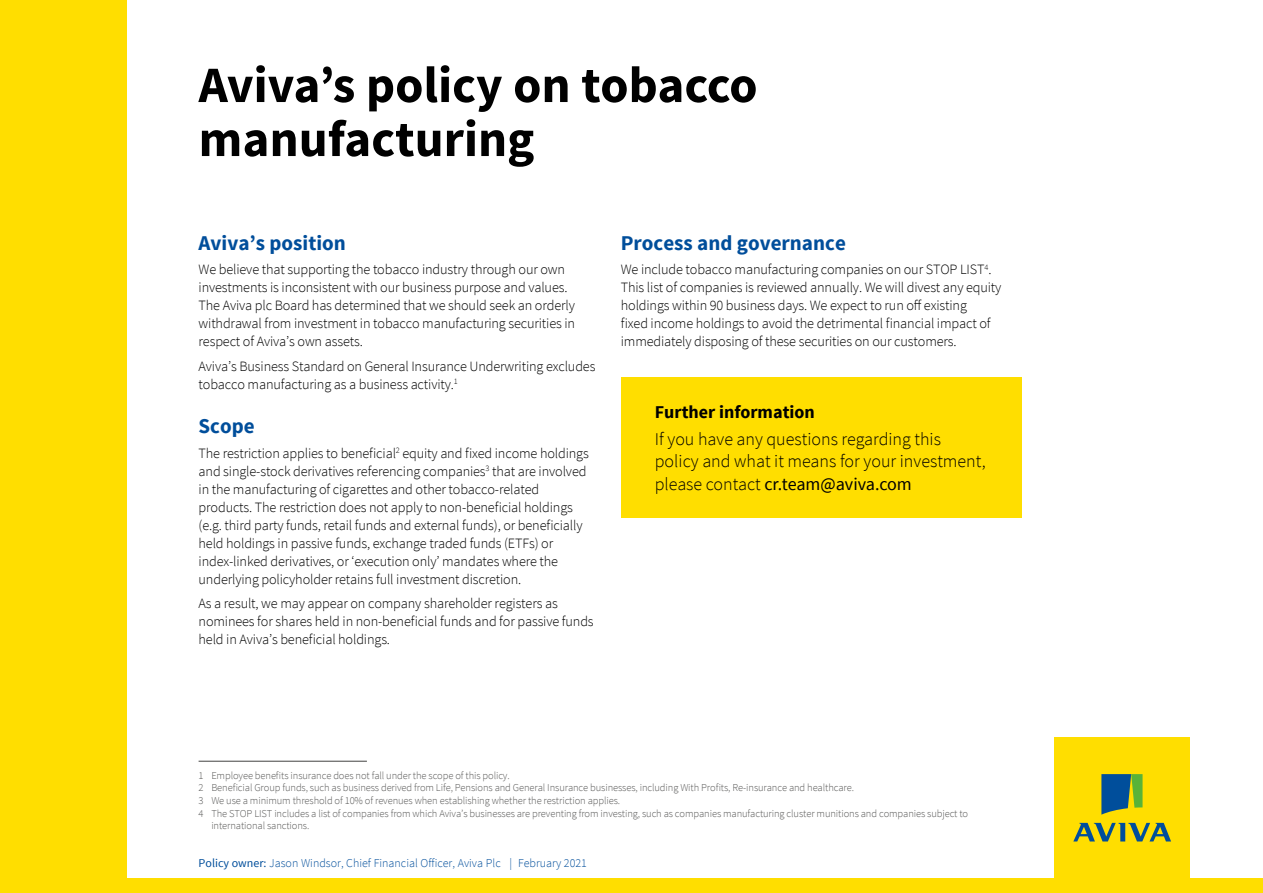
<style>
.page{position:relative;width:1263px;height:893px;background:#fff}
.page>*{position:absolute;margin:0;border:0;box-sizing:border-box;transform-origin:0 0}
.MainSectionHeading{font:700 51px/54px "Source Sans Pro";color:#000}
.Body_copy{font:700 21px "Source Sans Pro";color:#004e9b}
.Pullout_copy{font:300 18px/22.5px "Source Sans Pro";color:#000}
.Body_copy-2{font:700 18px "Source Sans Pro";color:#000}
.Body_copy-3{font:300 14.25px/18px "Source Sans Pro";letter-spacing:-.01em;color:#000}
.Page_-_Folios_Left{font:300 12px "Source Sans Pro";color:#004e9b}
.Footnotes{font:300 10.5px/12.6px "Source Sans Pro";letter-spacing:-.01em;color:#575756}
.s1{font-weight:400}
</style>
<div class="page">
<div style="left:0;top:0;width:126px;height:892px;background:#ffde00"></div>
<hr style="left:199px;top:761px;width:168px;height:1px;background:#575756">
<div style="left:621px;top:377px;width:401px;height:140px;background:#ffde00"></div>
<div style="left:1054px;top:737px;width:136px;height:148px;background:#ffde00"></div>
<svg style="left:1073px;top:823px;width:98px;height:18px"></svg>
<svg style="left:1101px;top:774px;width:41px;height:41px"></svg>
<div style="left:0;top:879px;width:1263px;height:14px;background:#ffde00"></div>
<p class="MainSectionHeading" style="left:199px;top:60px;width:560px">Aviva’s policy on tobacco manufacturing</p>
<p class="Body_copy" style="left:199px;top:230px;width:149px">Aviva’s position</p>
<p class="Body_copy-3" style="left:199px;top:261px;width:378px">We believe that supporting the tobacco industry through our own investments is inconsistent with our business purpose and values.<br>The Aviva plc Board has determined that we should seek an orderly withdrawal from investment in tobacco manufacturing securities in respect of Aviva’s own assets.</p>
<p class="Body_copy-3" style="left:199px;top:357px;width:398px">Aviva’s Business Standard on General Insurance Underwriting excludes tobacco manufacturing as a business activity.<sup>1</sup></p>
<p class="Body_copy" style="left:199px;top:413px;width:58px">Scope</p>
<p class="Body_copy-3" style="left:199px;top:444px;width:392px">The restriction applies to beneficial<sup>2</sup> equity and fixed income holdings and single-stock derivatives referencing companies<sup>3</sup> that are involved in the manufacturing of cigarettes and other tobacco-related products. The restriction does not apply to non-beneficial holdings (e.g. third party funds, retail funds and external funds), or beneficially held holdings in passive funds, exchange traded funds (ETFs) or index-linked derivatives, or ‘execution only’ mandates where the underlying policyholder retains full investment discretion.</p>
<p class="Body_copy-3" style="left:199px;top:595px;width:397px">As a result, we may appear on company shareholder registers as nominees for shares held in non-beneficial funds and for passive funds held in Aviva’s beneficial holdings.</p>
<p class="Body_copy" style="left:621px;top:230px;width:227px">Process and governance</p>
<p class="Body_copy-3" style="left:621px;top:261px;width:382px">We include tobacco manufacturing companies on our STOP LIST<sup>4</sup>.<br>This list of companies is reviewed annually. We will divest any equity holdings within 90 business days. We expect to run off existing<br>fixed income holdings to avoid the detrimental financial impact of immediately disposing of these securities on our customers.</p>
<p class="Body_copy-2" style="left:655px;top:401px;width:161px">Further information</p>
<p class="Pullout_copy" style="left:655px;top:428px;width:332px">If you have any questions regarding this policy and what it means for your investment, please contact <span class="s1">cr.team@aviva.com</span></p>
<p class="Footnotes" style="left:199px;top:769px;width:313px">1 Employee benefits insurance does not fall under the scope of this policy.</p>
<p class="Footnotes" style="left:199px;top:782px;width:657px">2 Beneficial Group funds, such as business derived from Life, Pensions and General Insurance businesses, including With Profits, Re-insurance and healthcare.</p>
<p class="Footnotes" style="left:199px;top:794px;width:423px">3 We use a minimum threshold of 10% of revenues when establishing whether the restriction applies.</p>
<p class="Footnotes" style="left:211px;top:807px;width:758px;text-indent:-13px">4 The STOP LIST includes a list of companies from which Aviva’s businesses are preventing from investing, such as companies manufacturing cluster munitions and companies subject to international sanctions.</p>
<p class="Page_-_Folios_Left" style="left:199px;top:855px;width:390px"><span class="s1">Policy owner:</span> Jason Windsor, Chief Financial Officer, Aviva Plc | February 2021</p>
</div>
